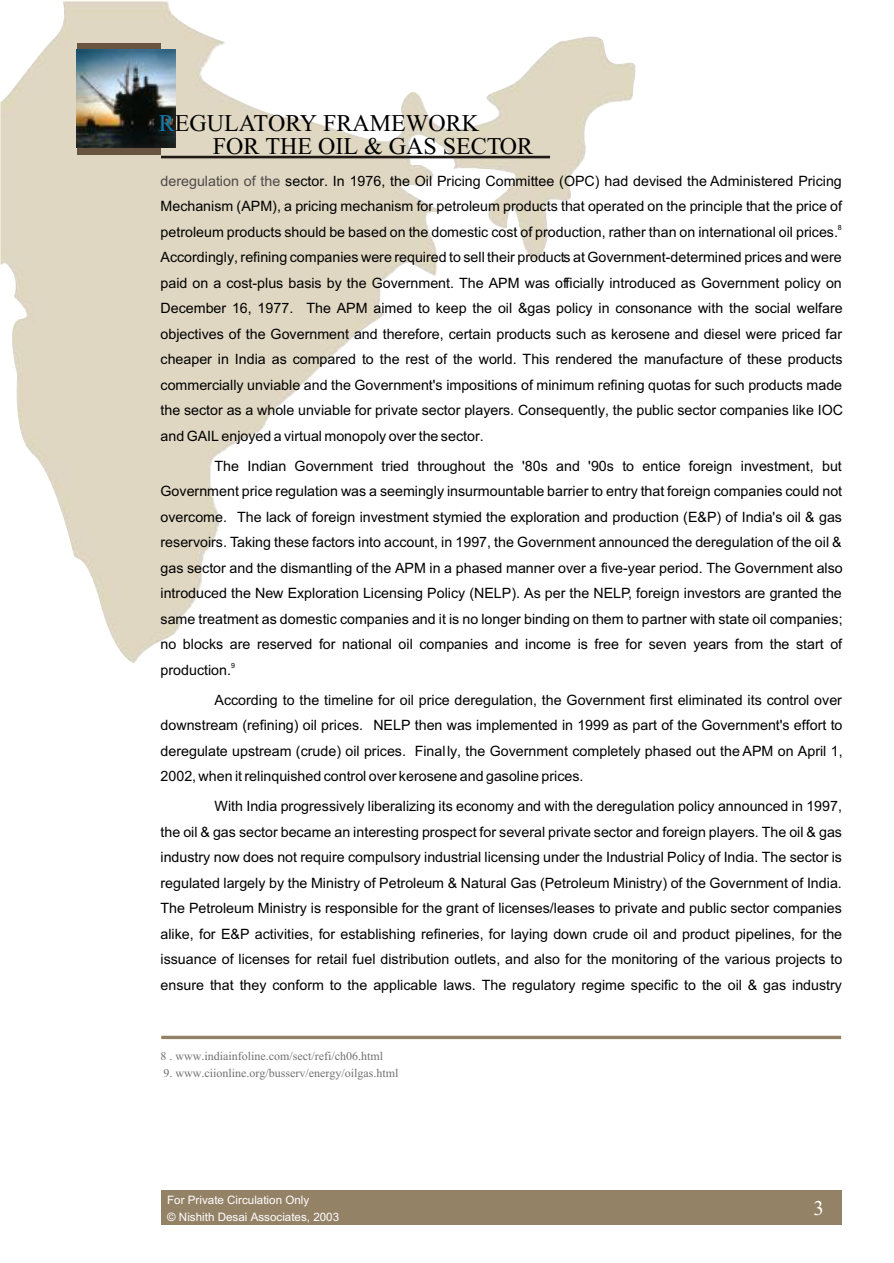
<style>
.page{position:relative;width:894px;height:1263px;background:#fff}
.page>*{position:absolute;margin:0;border:0;box-sizing:border-box;transform-origin:0 0}
.t1{font:24px "Times New Roman";color:#000}
.t2{font:21px "Times New Roman";color:#fff}
.t3{font:14.25px/25.5px "Helvetica";color:#000}
.t4{font:12px "Times New Roman";color:#737070}
.t5{font:11.7px/16.8px "Arial";color:#fff}
.t6{font:7.2px "Helvetica";color:#000}
.s1{color:#0d7db3}
.s2{color:#4f4a4a}
</style>
<div class="page">
<img style="left:0;top:0;width:636px;height:663px">
<div style="left:77px;top:43px;width:83px;height:111px;background:#695442"></div>
<img style="left:77px;top:49px;width:99px;height:99px">
<hr style="left:161px;top:1036px;width:680px;height:3px;background:#948266">
<div style="left:161px;top:1191px;width:680px;height:34px;background:#948266"></div>
<hr style="left:161px;top:156px;width:389px;height:2px;background:#1f1a17">
<h1 class="t1" style="left:159px;top:115px;width:322px"><span class="s1">R</span>EGULATORY FRAMEWORK</h1>
<h1 class="t1" style="left:213px;top:138px;width:322px">FOR THE OIL &amp; GAS SECTOR</h1>
<p class="t3" style="left:161px;top:169px;width:683px"><span class="s2">deregulation of the</span> sector. In 1976, the Oil Pricing Committee (OPC) had devised the Administered Pricing<br>Mechanism (APM), a pricing mechanism for petroleum products that operated on the principle that the price of</p>
<p class="t6" style="left:838px;top:225px;width:5px">8</p>
<p class="t3" style="left:161px;top:220px;width:684px">petroleum products should be based on the domestic cost of production, rather than on international oil prices.<br>Accordingly, refining companies were required to sell their products at Government-determined prices and were paid on a cost-plus basis by the Government. The APM was officially introduced as Government policy on December 16, 1977. The APM aimed to keep the oil &amp;gas policy in consonance with the social welfare objectives of the Government and therefore, certain products such as kerosene and diesel were priced far cheaper in India as compared to the rest of the world. This rendered the manufacture of these products commercially unviable and the Government's impositions of minimum refining quotas for such products made the sector as a whole unviable for private sector players. Consequently, the public sector companies like IOC and GAIL enjoyed a virtual monopoly over the sector.</p>
<p class="t3" style="left:161px;top:454px;width:684px;text-align:justify;text-indent:54px">The Indian Government tried throughout the '80s and '90s to entice foreign investment, but Government price regulation was a seemingly insurmountable barrier to entry that foreign companies could not overcome. The lack of foreign investment stymied the exploration and production (E&amp;P) of India's oil &amp; gas reservoirs. Taking these factors into account, in 1997, the Government announced the deregulation of the oil &amp; gas sector and the dismantling of the APM in a phased manner over a five-year period. The Government also introduced the New Exploration Licensing Policy (NELP). As per the NELP, foreign investors are granted the same treatment as domestic companies and it is no longer binding on them to partner with state oil companies; no blocks are reserved for national oil companies and income is free for seven years from the start of</p>
<p class="t6" style="left:231px;top:663px;width:5px">9</p>
<p class="t3" style="left:215px;top:656px;width:629px;line-height:30px;text-indent:-54px">production.<br>According to the timeline for oil price deregulation, the Government first eliminated its control over</p>
<p class="t3" style="left:161px;top:714px;width:684px;text-align:justify">downstream (refining) oil prices. NELP then was implemented in 1999 as part of the Government's effort to deregulate upstream (crude) oil prices. Finally, the Government completely phased out the APM on April 1, 2002, when it relinquished control over kerosene and gasoline prices.</p>
<p class="t3" style="left:161px;top:795px;width:683px;text-align:justify;text-indent:54px">With India progressively liberalizing its economy and with the deregulation policy announced in 1997, the oil &amp; gas sector became an interesting prospect for several private sector and foreign players. The oil &amp; gas industry now does not require compulsory industrial licensing under the Industrial Policy of India. The sector is regulated largely by the Ministry of Petroleum &amp; Natural Gas (Petroleum Ministry) of the Government of India.<br>The Petroleum Ministry is responsible for the grant of licenses/leases to private and public sector companies alike, for E&amp;P activities, for establishing refineries, for laying down crude oil and product pipelines, for the issuance of licenses for retail fuel distribution outlets, and also for the monitoring of the various projects to ensure that they conform to the applicable laws. The regulatory regime specific to the oil &amp; gas industry</p>
<p class="t4" style="left:161px;top:1052px;width:224px">8 . www.indiainfoline.com/sect/refi/ch06.html</p>
<p class="t4" style="left:164px;top:1069px;width:236px">9. www.ciionline.org/busserv/energy/oilgas.html</p>
<p class="t5" style="left:167px;top:1193px;width:174px">For Private Circulation Only<br>© Nishith Desai Associates, 2003</p>
<h2 class="t2" style="left:814px;top:1200px;width:12px">3</h2>
</div>
